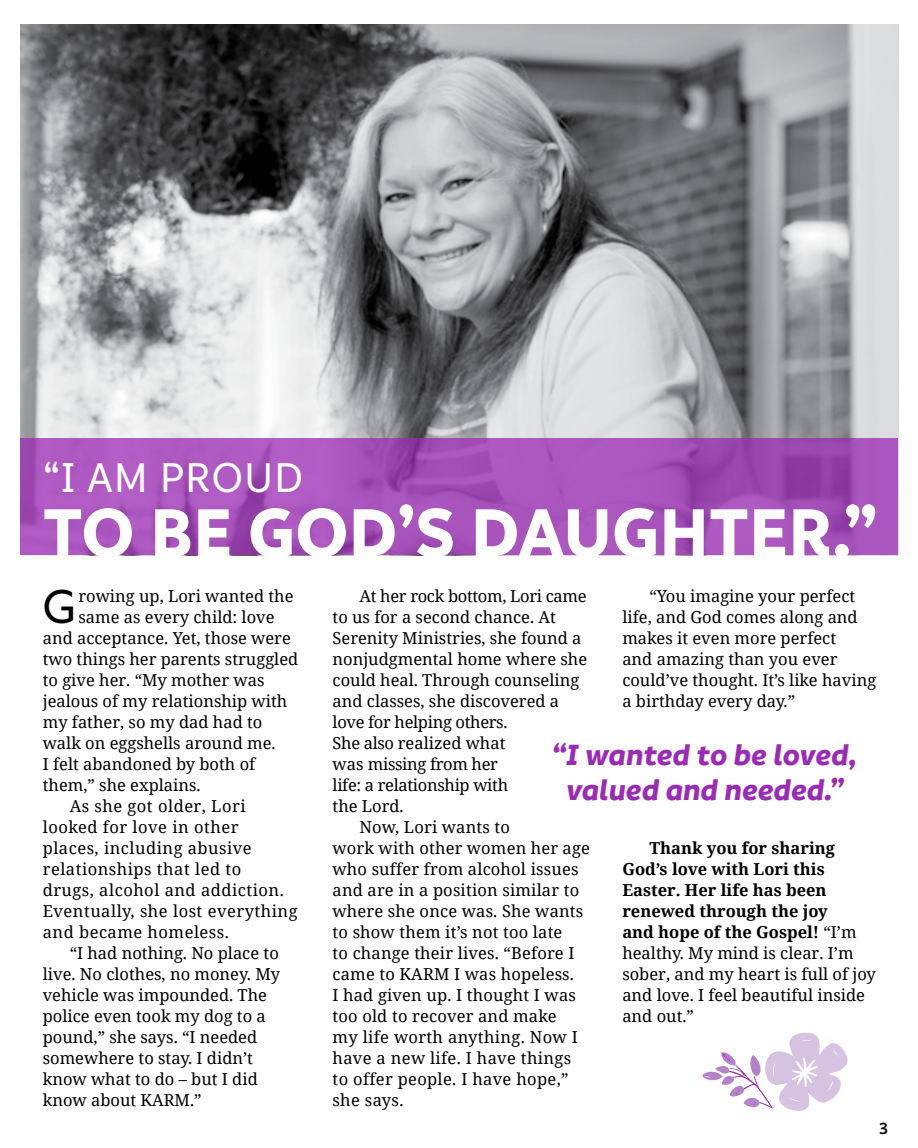
<style>
.page{position:relative;width:918px;height:1148px;background:#fff}
.page>*{position:absolute;margin:0;border:0;box-sizing:border-box;transform-origin:0 0}
.t1{font:700 73.5px "Informative";color:#fff}
.t2{font:45.45px "Azo Sans";color:#000}
.t3{font:500 45px "Informative";color:#fff}
.t4{font:italic 700 31.5px/34.5px "Informative";color:#9b2bb5;text-align:center}
.t5{font:600 18px "Freight Sans Pro";color:#000}
.t6{font:16.5px/21px "Noto Serif";color:#000}
.t7{font:700 16.5px/21px "Noto Serif";color:#000}
.t8{font:16.5px "Noto Serif";letter-spacing:.03em;color:#000}
.t9{font:16.5px "Noto Serif";letter-spacing:-.02em;color:#000}
.t10{font:16.5px "Noto Serif";letter-spacing:.02em;color:#000}
.s1{font-weight:400}
</style>
<div class="page">
<hr style="left:0;top:745px;width:1px;height:403px;background:#d6c3e1">
<img style="left:21px;top:25px;width:877px;height:413px">
<svg style="left:21px;top:438px;width:877px;height:117px;background:#a551b9"></svg>
<svg style="left:702px;top:1032px;width:146px;height:79px"></svg>
<h3 class="t3" style="left:43px;top:454px;width:262px">“I AM PROUD</h3>
<h1 class="t1" style="left:43px;top:490px;width:836px">TO BE GOD’S DAUGHTER.”</h1>
<h2 class="t2" style="left:43px;top:576px;width:35px">G</h2>
<p class="t6" style="left:78px;top:584px;width:217px">rowing up, Lori wanted the</p>
<p class="t6" style="left:78px;top:605px;width:198px">same as every child: love</p>
<p class="t6" style="left:43px;top:626px;width:250px">and acceptance. Yet, those were</p>
<p class="t6" style="left:43px;top:647px;width:257px">two things her parents struggled</p>
<p class="t6" style="left:43px;top:668px;width:223px">to give her. “My mother was</p>
<p class="t6" style="left:43px;top:689px;width:246px">jealous of my relationship with</p>
<p class="t6" style="left:43px;top:710px;width:221px">my father, so my dad had to</p>
<p class="t6" style="left:43px;top:731px;width:234px">walk on eggshells around me.</p>
<p class="t6" style="left:43px;top:752px;width:214px">I felt abandoned by both of</p>
<p class="t6" style="left:43px;top:773px;width:159px">them,” she explains.</p>
<p class="t8" style="left:70px;top:794px;width:177px">As she got older, Lori</p>
<p class="t8" style="left:43px;top:815px;width:197px">looked for love in other</p>
<p class="t8" style="left:43px;top:836px;width:211px">places, including abusive</p>
<p class="t8" style="left:43px;top:857px;width:200px">relationships that led to</p>
<p class="t8" style="left:43px;top:878px;width:243px">drugs, alcohol and addiction.</p>
<p class="t8" style="left:43px;top:899px;width:256px">Eventually, she lost everything</p>
<p class="t8" style="left:43px;top:920px;width:188px">and became homeless.</p>
<p class="t6" style="left:70px;top:941px;width:211px">“I had nothing. No place to</p>
<p class="t6" style="left:43px;top:962px;width:239px">live. No clothes, no money. My</p>
<p class="t6" style="left:43px;top:983px;width:226px">vehicle was impounded. The</p>
<p class="t6" style="left:43px;top:1004px;width:225px">police even took my dog to a</p>
<p class="t6" style="left:43px;top:1025px;width:216px">pound,” she says. “I needed</p>
<p class="t6" style="left:43px;top:1046px;width:212px">somewhere to stay. I didn’t</p>
<p class="t6" style="left:43px;top:1067px;width:217px">know what to do – but I did</p>
<p class="t6" style="left:43px;top:1088px;width:160px">know about KARM.”</p>
<p class="t6" style="left:622px;top:584px;width:255px;text-indent:27px">“You imagine your perfect life, and God comes along and makes it even more perfect<br>and amazing than you ever could’ve thought. It’s like having a birthday every day.”</p>
<p class="t9" style="left:360px;top:584px;width:228px">At her rock bottom, Lori came</p>
<p class="t6" style="left:333px;top:605px;width:225px">to us for a second chance. At</p>
<p class="t6" style="left:333px;top:626px;width:250px">Serenity Ministries, she found a</p>
<p class="t6" style="left:333px;top:647px;width:256px">nonjudgmental home where she</p>
<p class="t6" style="left:333px;top:668px;width:248px">could heal. Through counseling</p>
<p class="t6" style="left:333px;top:689px;width:228px">and classes, she discovered a</p>
<p class="t9" style="left:333px;top:710px;width:176px">love for helping others.</p>
<p class="t6" style="left:333px;top:731px;width:175px">She also realized what</p>
<p class="t9" style="left:333px;top:752px;width:167px">was missing from her</p>
<p class="t9" style="left:333px;top:773px;width:177px">life: a relationship with</p>
<p class="t6" style="left:333px;top:794px;width:73px">the Lord.</p>
<p class="t6" style="left:360px;top:815px;width:152px">Now, Lori wants to</p>
<p class="t6" style="left:333px;top:836px;width:259px">work with other women her age</p>
<p class="t6" style="left:333px;top:857px;width:247px">who suffer from alcohol issues</p>
<p class="t6" style="left:333px;top:878px;width:248px">and are in a position similar to</p>
<p class="t6" style="left:333px;top:899px;width:252px">where she once was. She wants</p>
<p class="t6" style="left:333px;top:920px;width:231px">to show them it’s not too late</p>
<p class="t6" style="left:333px;top:941px;width:243px">to change their lives. “Before I</p>
<p class="t6" style="left:333px;top:962px;width:243px">came to KARM I was hopeless.</p>
<p class="t6" style="left:333px;top:983px;width:245px">I had given up. I thought I was</p>
<p class="t6" style="left:333px;top:1004px;width:226px">too old to recover and make</p>
<p class="t10" style="left:333px;top:1025px;width:247px">my life worth anything. Now I</p>
<p class="t10" style="left:333px;top:1046px;width:240px">have a new life. I have things</p>
<p class="t10" style="left:333px;top:1067px;width:238px">to offer people. I have hope,”</p>
<p class="t6" style="left:333px;top:1088px;width:72px">she says.</p>
<h3 class="t4" style="left:551px;top:738px;width:307px">“I wanted to be loved, valued and needed.”</h3>
<p class="t7" style="left:622px;top:837px;width:255px;text-indent:27px">Thank you for sharing<br>God’s love with Lori this<br>Easter. Her life has been renewed through the joy<br>and hope of the Gospel! <span class="s1">“I’m healthy. My mind is clear. I’m sober, and my heart is full of joy and love. I feel beautiful inside and out.”</span></p>
<p class="t5" style="left:879px;top:1115px;width:10px">3</p>
</div>
